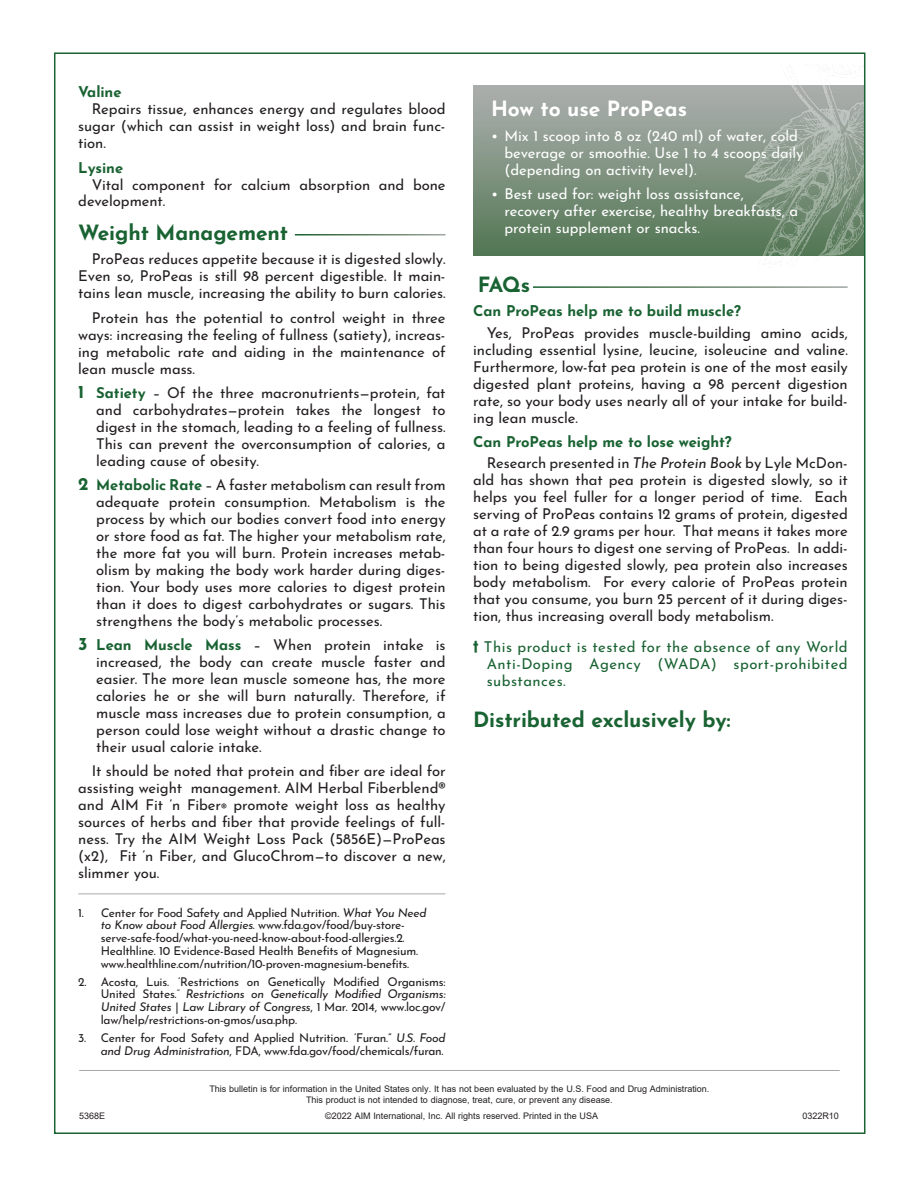
<style>
.page{position:relative;width:918px;height:1188px;background:#fff}
.page>*{position:absolute;margin:0;border:0;box-sizing:border-box;transform-origin:0 0}
.DS_body_copy{font:700 21px "Josefin Sans";letter-spacing:-.005em;color:#196232}
.DS_subhead{font:700 21px "Josefin Sans";letter-spacing:-.005em;color:#196232}
.subhead_over_solid_b{font:700 21px "Josefin Sans";letter-spacing:-.005em;color:#fff}
.DS_body_copy-2{font:100 14.85px/17px "Josefin Sans";letter-spacing:-.005em;color:#231f20;text-align:justify}
.bullets_in_solid_box{font:100 14.85px/17px "Josefin Sans";letter-spacing:-.005em;color:#fff}
.DS_body_copy-3{font:100 14.85px/17px "Josefin Sans";letter-spacing:.03em;color:#196232;text-align:justify}
.DS_body_copy-4{font:700 14.85px "Josefin Sans";letter-spacing:-.005em;color:#196232}
.green_questions_no_i{font:700 14.85px "Josefin Sans";letter-spacing:-.005em;color:#196232}
.DS_body_copy-5{font:100 12px/12.8px "Josefin Sans";letter-spacing:-.02em;color:#231f20}
.t1{font:9px/11.2px "Arial";color:#231f20;text-align:center}
.s1{font-weight:700;font-size:17.85px;color:#196232}
.s2{font-weight:700;color:#196232}
.s3{font-style:italic}
.s4{font-weight:700;font-size:17.85px}
</style>
<div class="page">
<img style="left:473px;top:85px;width:196px;height:170px">
<img style="left:669px;top:65px;width:193px;height:200px">
<hr style="left:79px;top:1070px;width:761px;height:1px;background:#a8a9ad">
<hr style="left:78px;top:894px;width:368px;height:1px;background:#a8a9ad">
<p class="DS_body_copy-4" style="left:78px;top:79px;width:45px">Valine</p>
<p class="DS_body_copy-2" style="left:78px;top:99px;width:369px;text-indent:14px">Repairs tissue, enhances energy and regulates blood sugar (which can assist in weight loss) and brain func&shy;tion.</p>
<p class="DS_body_copy-4" style="left:78px;top:154px;width:46px">Lysine</p>
<p class="DS_body_copy-2" style="left:78px;top:175px;width:369px;text-indent:14px">Vital component for calcium absorption and bone development.</p>
<p class="DS_subhead" style="left:78px;top:214px;width:211px">Weight Management</p>
<p class="DS_body_copy-2" style="left:78px;top:249px;width:369px;text-indent:14px">ProPeas reduces appetite because it is digested slowly.<br>Even so, ProPeas is still 98 percent digestible. It main&shy;tains lean muscle, increasing the ability to burn calories.</p>
<p class="DS_body_copy-2" style="left:78px;top:308px;width:369px;text-indent:14px">Protein has the potential to control weight in three ways: increasing the feeling of fullness (satiety), increas&shy;ing metabolic rate and aiding in the maintenance of lean muscle mass.</p>
<p class="DS_body_copy-2" style="left:96px;top:383px;width:351px;text-indent:-18px"><span class="s1">1</span> <span class="s2">Satiety</span> – Of the three macronutrients—protein, fat and carbohydrates—protein takes the longest to digest in the stomach, leading to a feeling of fullness.<br>This can prevent the overconsumption of calories, a leading cause of obesity.</p>
<p class="DS_body_copy-2" style="left:96px;top:475px;width:351px;text-indent:-18px"><span class="s1">2</span> <span class="s2">Metabolic Rate</span> – A faster metabolism can result from adequate protein consumption. Metabolism is the process by which our bodies convert food into energy or store food as fat. The higher your metabolism rate, the more fat you will burn. Protein increases metab&shy;olism by making the body work harder during diges&shy;tion. Your body uses more calories to digest protein than it does to digest carbohydrates or sugars. This strengthens the body’s metabolic processes.</p>
<p class="DS_body_copy-2" style="left:96px;top:635px;width:351px;text-indent:-18px"><span class="s1">3</span> <span class="s2">Lean Muscle Mass</span> – When protein intake is increased, the body can create muscle faster and easier. The more lean muscle someone has, the more calories he or she will burn naturally. Therefore, if muscle mass increases due to protein consumption, a person could lose weight without a drastic change to their usual calorie intake.</p>
<p class="DS_body_copy-2" style="left:78px;top:762px;width:369px;text-indent:14px">It should be noted that protein and fiber are ideal for assisting weight management. AIM Herbal Fiberblend® and AIM Fit ’n Fiber<sub>®</sub> promote weight loss as healthy sources of herbs and fiber that provide feelings of full&shy;ness. Try the AIM Weight Loss Pack (5856E)—ProPeas (x2), Fit ’n Fiber, and GlucoChrom—to discover a new, slimmer you.</p>
<p class="DS_body_copy-5" style="left:101px;top:905px;width:327px;text-indent:-22px">1. <span class="s3">C</span>enter for Food Safety and Applied Nutrition. <span class="s3">What You Need to Know about Food Allergies</span>. www.fda.gov/food/buy-store&shy;serve-safe-food/what-you-need-know-about-food-allergies.2.<br>Healthline. 10 Evidence-Based Health Benefits of Magnesium. www.healthline.com/nutrition/10-proven-magnesium-benefits.</p>
<p class="DS_body_copy-5" style="left:101px;top:974px;width:346px;text-align:justify;text-indent:-22px">2. Acosta, Luis. “Restrictions on Genetically Modified Organisms:<br>United States<span class="s3">.” Restrictions on Genetically Modified Organisms:<br>United States</span> | <span class="s3">Law Library of Congress</span>, 1 Mar. 2014, www.loc.gov/ law/help/restrictions-on-gmos/usa.php.</p>
<p class="DS_body_copy-5" style="left:78px;top:1031px;width:369px;text-align:right">3. Center for Food Safety and Applied Nutrition. “Furan.” <span class="s3">U.S. Food and Drug Administration</span>, FDA, www.fda.gov/food/chemicals/furan.</p>
<p class="subhead_over_solid_b" style="left:491px;top:90px;width:198px">How to use ProPeas</p>
<p class="bullets_in_solid_box" style="left:505px;top:126px;width:301px;text-indent:-14px">• Mix 1 scoop into 8 oz (240 ml) of water, cold beverage or smoothie. Use 1 to 4 scoops daily (depending on activity level).</p>
<p class="bullets_in_solid_box" style="left:505px;top:184px;width:295px;text-indent:-14px">• Best used for: weight loss assistance, recovery after exercise, healthy breakfasts, a protein supplement or snacks.</p>
<p class="DS_body_copy" style="left:478px;top:266px;width:54px">FAQs</p>
<p class="green_questions_no_i" style="left:473px;top:298px;width:269px">Can ProPeas help me to build muscle?</p>
<p class="DS_body_copy-2" style="left:473px;top:323px;width:376px;text-indent:14px">Yes, ProPeas provides muscle-building amino acids, including essential lysine, leucine, isoleucine and valine.<br>Furthermore, low-fat pea protein is one of the most easily digested plant proteins, having a 98 percent digestion rate, so your body uses nearly all of your intake for build&shy;ing lean muscle.</p>
<p class="DS_body_copy-4" style="left:473px;top:429px;width:260px">Can ProPeas help me to lose weight?</p>
<p class="DS_body_copy-2" style="left:473px;top:454px;width:376px;text-indent:14px">Research presented in <span class="s3">The Protein Book</span> by Lyle McDon&shy;ald has shown that pea protein is digested slowly, so it helps you feel fuller for a longer period of time. Each serving of ProPeas contains 12 grams of protein, digested at a rate of 2.9 grams per hour. That means it takes more than four hours to digest one serving of ProPeas. In addi&shy;tion to being digested slowly, pea protein also increases body metabolism. For every calorie of ProPeas protein that you consume, you burn 25 percent of it during diges&shy;tion, thus increasing overall body metabolism.</p>
<p class="DS_body_copy-3" style="left:487px;top:637px;width:363px;text-indent:-14px"><span class="s4">†</span> This product is tested for the absence of any World Anti-Doping Agency (WADA) sport-prohibited substances.</p>
<p class="DS_body_copy" style="left:473px;top:701px;width:259px">Distributed exclusively by:</p>
<p class="t1" style="left:209px;top:1083px;width:502px">This bulletin is for information in the United States only. It has not been evaluated by the U.S. Food and Drug Administration.<br>This product is not intended to diagnose, treat, cure, or prevent any disease.</p>
<p class="t1" style="left:79px;top:1110px;width:28px">5368E</p>
<p class="t1" style="left:325px;top:1110px;width:274px">©2022 AIM International, Inc. All rights reserved. Printed in the USA</p>
<p class="t1" style="left:802px;top:1110px;width:38px">0322R10</p>
</div>
